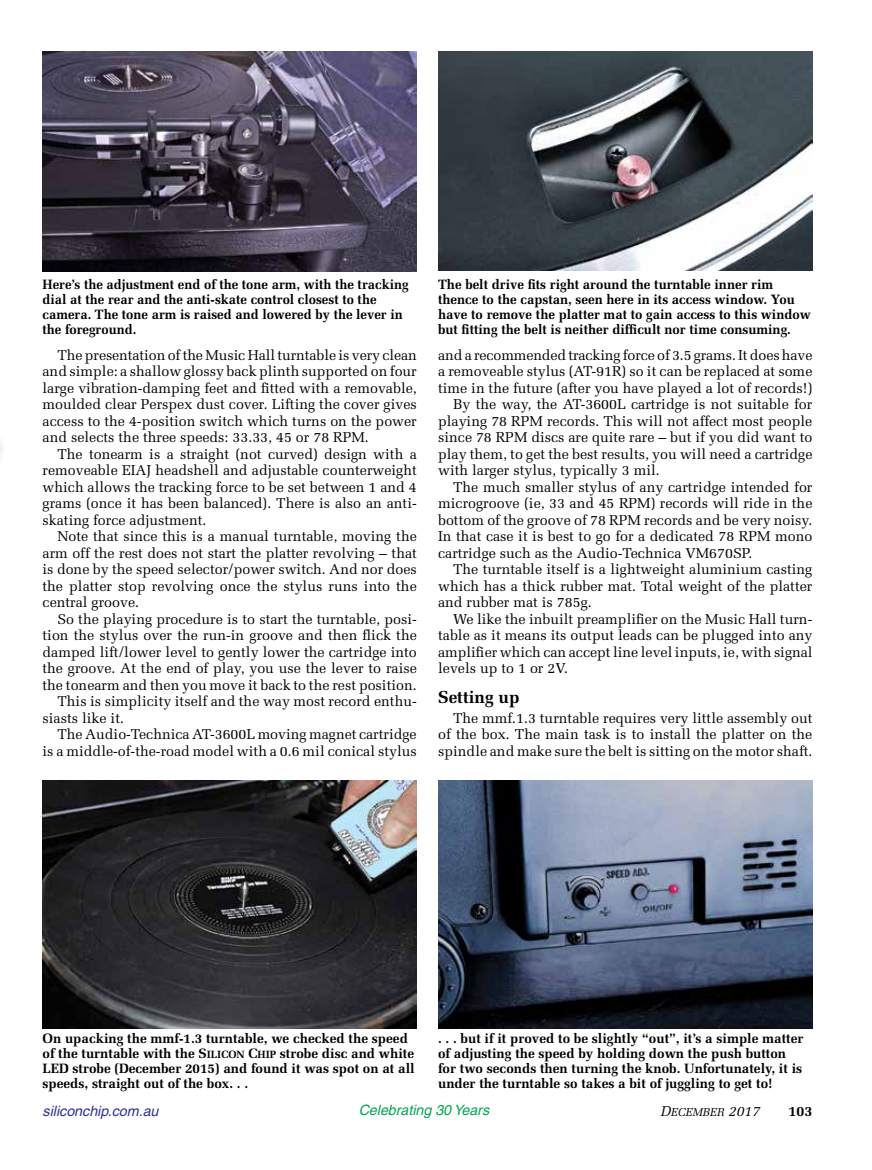
<style>
.page{position:relative;width:872px;height:1170px;background:#fff}
.page>*{position:absolute;margin:0;border:0;box-sizing:border-box;transform-origin:0 0}
.t1{font:700 17.25px "Melior";color:#000}
.t2{font:14.25px/16.5px "Melior";color:#000;text-align:justify}
.t3{font:italic 14.25px "Helvetica";color:#2e3092}
.t4{font:italic 14.25px "Helvetica";color:#00a651}
.t5{font:700 14.25px "Melior";color:#000}
.t6{font:700 13.5px/15px "Melior";color:#000}
.t7{font:11.4px "Melior Italic SC800";color:#000}
.s1{font-size:10.5px}
.s2{font-size:14.25px}
</style>
<div class="page">
<img style="left:43px;top:51px;width:374px;height:220px">
<img style="left:438px;top:51px;width:374px;height:219px">
<img style="left:43px;top:780px;width:374px;height:248px">
<img style="left:438px;top:780px;width:374px;height:248px">
<p class="t6" style="left:43px;top:277px;width:367px">Here’s the adjustment end of the tone arm, with the tracking dial at the rear and the anti-skate control closest to the camera. The tone arm is raised and lowered by the lever in the foreground.</p>
<p class="t6" style="left:438px;top:277px;width:374px">The belt drive fits right around the turntable inner rim thence to the capstan, seen here in its access window. You have to remove the platter mat to gain access to this window but fitting the belt is neither difficult nor time consuming.</p>
<p class="t2" style="left:43px;top:346px;width:376px;text-indent:15px">The presentation of the Music Hall turntable is very clean and simple: a shallow glossy back plinth supported on four large vibration-damping feet and fitted with a removable, moulded clear Perspex dust cover. Lifting the cover gives access to the 4-position switch which turns on the power and selects the three speeds: 33.33, 45 or 78 RPM.</p>
<p class="t2" style="left:43px;top:445px;width:376px;text-indent:15px">The tonearm is a straight (not curved) design with a removeable EIAJ headshell and adjustable counterweight which allows the tracking force to be set between 1 and 4 grams (once it has been balanced). There is also an anti&shy;skating force adjustment.</p>
<p class="t2" style="left:43px;top:528px;width:376px;text-indent:15px">Note that since this is a manual turntable, moving the arm off the rest does not start the platter revolving – that is done by the speed selector/power switch. And nor does the platter stop revolving once the stylus runs into the central groove.</p>
<p class="t2" style="left:57px;top:610px;width:361px">So the playing procedure is to start the turntable, posi-</p>
<p class="t2" style="left:43px;top:627px;width:376px">tion the stylus over the run-in groove and then flick the</p>
<p class="t2" style="left:43px;top:643px;width:376px">damped lift/lower level to gently lower the cartridge into</p>
<p class="t2" style="left:43px;top:660px;width:376px">the groove. At the end of play, you use the lever to raise</p>
<p class="t2" style="left:43px;top:676px;width:376px">the tonearm and then you move it back to the rest position.</p>
<p class="t2" style="left:57px;top:693px;width:361px">This is simplicity itself and the way most record enthu-</p>
<p class="t2" style="left:43px;top:709px;width:83px">siasts like it.</p>
<p class="t2" style="left:57px;top:726px;width:361px">The Audio-Technica AT-3600L moving magnet cartridge</p>
<p class="t2" style="left:43px;top:742px;width:376px">is a middle-of-the-road model with a 0.6 mil conical stylus</p>
<p class="t2" style="left:438px;top:346px;width:376px">and a recommended tracking force of 3.5 grams. It does have</p>
<p class="t2" style="left:438px;top:363px;width:376px">a removeable stylus (AT-91R) so it can be replaced at some</p>
<p class="t2" style="left:438px;top:379px;width:376px">time in the future (after you have played a lot of records!)</p>
<p class="t2" style="left:453px;top:396px;width:361px">By the way, the AT-3600L cartridge is not suitable for</p>
<p class="t2" style="left:438px;top:412px;width:376px">playing 78 RPM records. This will not affect most people</p>
<p class="t2" style="left:438px;top:429px;width:376px">since 78 RPM discs are quite rare – but if you did want to</p>
<p class="t2" style="left:438px;top:445px;width:376px">play them, to get the best results, you will need a cartridge</p>
<p class="t2" style="left:438px;top:462px;width:223px">with larger stylus, typically 3 mil.</p>
<p class="t2" style="left:453px;top:478px;width:361px">The much smaller stylus of any cartridge intended for</p>
<p class="t2" style="left:438px;top:495px;width:376px">microgroove (ie, 33 and 45 RPM) records will ride in the</p>
<p class="t2" style="left:438px;top:511px;width:376px">bottom of the groove of 78 RPM records and be very noisy.</p>
<p class="t2" style="left:438px;top:528px;width:376px">In that case it is best to go for a dedicated 78 RPM mono</p>
<p class="t2" style="left:438px;top:544px;width:316px">cartridge such as the Audio-Technica VM670SP.</p>
<p class="t2" style="left:453px;top:561px;width:361px">The turntable itself is a lightweight aluminium casting</p>
<p class="t2" style="left:438px;top:577px;width:376px">which has a thick rubber mat. Total weight of the platter</p>
<p class="t2" style="left:438px;top:594px;width:155px">and rubber mat is 785g.</p>
<p class="t2" style="left:453px;top:610px;width:361px">We like the inbuilt preamplifier on the Music Hall turn-</p>
<p class="t2" style="left:438px;top:627px;width:376px">table as it means its output leads can be plugged into any</p>
<p class="t2" style="left:438px;top:643px;width:376px">amplifier which can accept line level inputs, ie, with signal</p>
<p class="t2" style="left:438px;top:660px;width:131px">levels up to 1 or 2V.</p>
<p class="t1" style="left:438px;top:686px;width:83px">Setting up</p>
<p class="t2" style="left:438px;top:709px;width:376px;text-indent:15px">The mmf.1.3 turntable requires very little assembly out of the box. The main task is to install the platter on the spindle and make sure the belt is sitting on the motor shaft.</p>
<p class="t6" style="left:43px;top:1030px;width:374px">On upacking the mmf-1.3 turntable, we checked the speed of the turntable with the S<span class="s1">ILICON</span> C<span class="s1">HIP</span> strobe disc and white LED strobe (December 2015) and found it was spot on at all speeds, straight out of the box. . .</p>
<p class="t6" style="left:438px;top:1030px;width:367px">. . . but if it proved to be slightly “out”, it’s a simple matter of adjusting the speed by holding down the push button for two seconds then turning the knob. Unfortunately, it is under the turntable so takes a bit of juggling to get to!</p>
<p class="t3" style="left:43px;top:1102px;width:117px">siliconchip.com.au</p>
<p class="t4" style="left:359px;top:1101px;width:132px">Celebrating 30 Years</p>
<p class="t7" style="left:660px;top:1104px;width:101px"><span class="s2">D</span>ECEMBER <span class="s2">2017</span></p>
<p class="t5" style="left:788px;top:1101px;width:25px">103</p>
</div>
